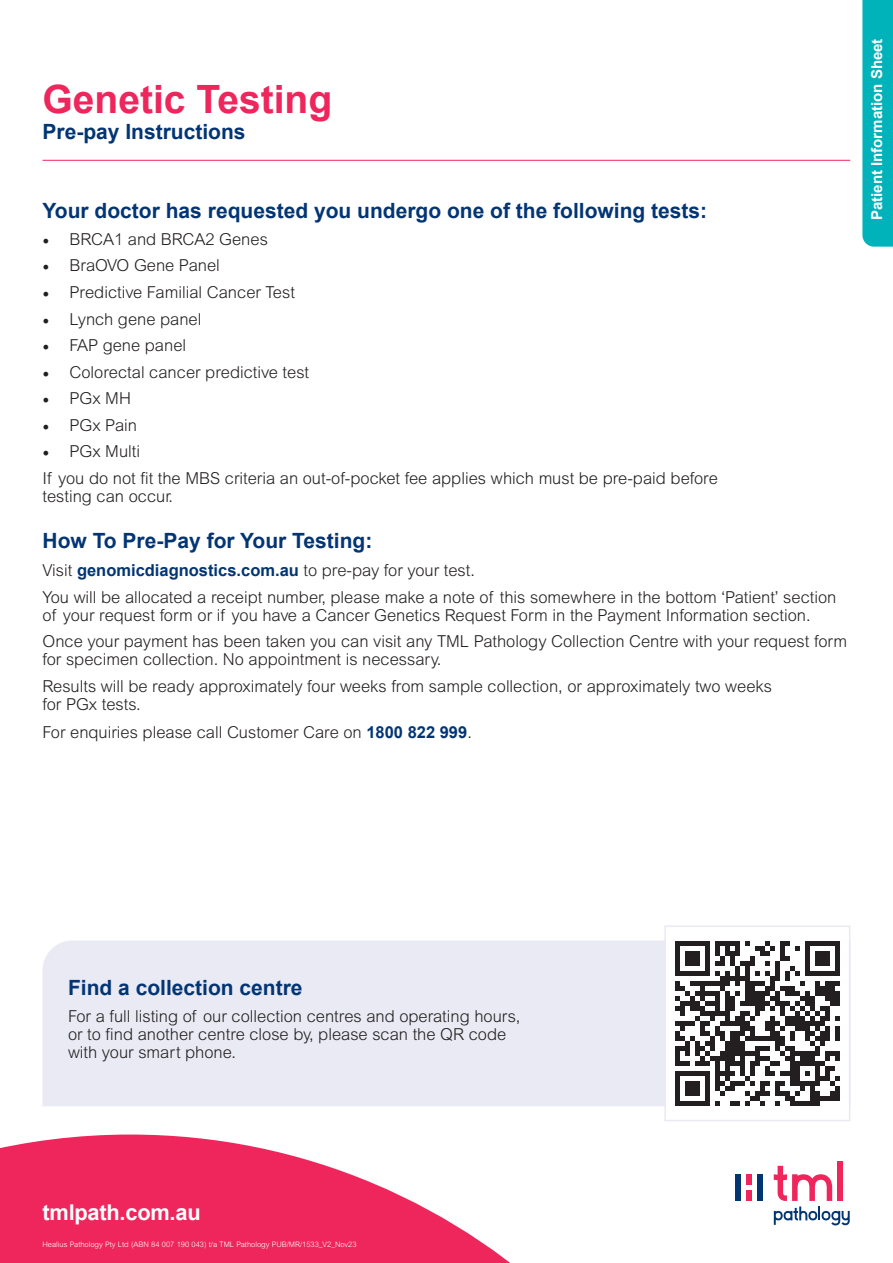
<style>
.page{position:relative;width:893px;height:1263px;background:#fff}
.page>*{position:absolute;margin:0;border:0;box-sizing:border-box;transform-origin:0 0}
.body{font:700 39px "Arial";color:#ee265c}
.t1{font:700 21.75px "Arial";letter-spacing:-.01em;color:#fff}
.body-2{font:700 21px "Arial";color:#033574}
.t2{font:300 16.5px/18px "Arial MT Std";color:#231f20}
.body-3{font:700 15px "Arial";color:#fff}
.t3{font:300 7.5px "Arial MT Std";color:#fff}
.s1{font-family:"Minion Pro";font-weight:400;font-size:18px}
.s2{font-family:"Arial";font-weight:700;color:#033574}
</style>
<div class="page">
<div style="left:862px;top:0;width:31px;height:247px;background:#00b3ba"></div>
<hr style="left:43px;top:160px;width:807px;height:1px;background:#ee265c">
<svg style="left:0;top:1134px;width:510px;height:129px;fill:#ee265c"></svg>
<div style="left:746px;top:1174px;width:6px;height:11px;background:#ee265c"></div>
<div style="left:746px;top:1190px;width:6px;height:11px;background:#ee265c"></div>
<div style="left:837px;top:1162px;width:6px;height:39px;background:#ee265c"></div>
<div style="left:735px;top:1174px;width:6px;height:27px;background:#033574"></div>
<div style="left:757px;top:1174px;width:6px;height:27px;background:#033574"></div>
<svg style="left:774px;top:1166px;width:76px;height:59px"></svg>
<div style="left:43px;top:940px;width:621px;height:166px;background:#e9eaf3"></div>
<svg style="left:675px;top:941px;width:165px;height:165px"></svg>
<div style="left:664px;top:925px;width:186px;height:196px;border:2px solid #e9eaf3"></div>
<p class="body" style="left:43px;top:74px;width:291px">Genetic Testing</p>
<p class="body-2" style="left:43px;top:117px;width:205px">Pre-pay Instructions</p>
<p class="body-2" style="left:43px;top:197px;width:666px">Your doctor has requested you undergo one of the following tests:</p>
<p class="t2" style="left:43px;top:230px;width:227px"><span class="s1">•</span> BRCA1 and BRCA2 Genes</p>
<p class="t2" style="left:43px;top:257px;width:179px"><span class="s1">•</span> BraOVO Gene Panel</p>
<p class="t2" style="left:43px;top:283px;width:254px"><span class="s1">•</span> Predictive Familial Cancer Test</p>
<p class="t2" style="left:43px;top:310px;width:160px"><span class="s1">•</span> Lynch gene panel</p>
<p class="t2" style="left:43px;top:336px;width:145px"><span class="s1">•</span> FAP gene panel</p>
<p class="t2" style="left:43px;top:363px;width:268px"><span class="s1">•</span> Colorectal cancer predictive test</p>
<p class="t2" style="left:43px;top:389px;width:90px"><span class="s1">•</span> PGx MH</p>
<p class="t2" style="left:43px;top:416px;width:96px"><span class="s1">•</span> PGx Pain</p>
<p class="t2" style="left:43px;top:442px;width:99px"><span class="s1">•</span> PGx Multi</p>
<p class="t2" style="left:43px;top:469px;width:677px">If you do not fit the MBS criteria an out-of-pocket fee applies which must be pre-paid before testing can occur.</p>
<p class="body-2" style="left:43px;top:527px;width:331px">How To Pre-Pay for Your Testing:</p>
<p class="t2" style="left:43px;top:561px;width:434px">Visit <span class="s2">genomicdiagnostics.com.au</span> to pre-pay for your test.</p>
<p class="t2" style="left:43px;top:588px;width:795px">You will be allocated a receipt number, please make a note of this somewhere in the bottom ‘Patient’ section of your request form or if you have a Cancer Genetics Request Form in the Payment Information section.</p>
<p class="t2" style="left:43px;top:632px;width:806px">Once your payment has been taken you can visit any TML Pathology Collection Centre with your request form for specimen collection. No appointment is necessary.</p>
<p class="t2" style="left:43px;top:677px;width:731px">Results will be ready approximately four weeks from sample collection, or approximately two weeks for PGx tests.</p>
<p class="t2" style="left:43px;top:723px;width:431px">For enquiries please call Customer Care on <span class="s2">1800 822 999</span>.</p>
<p class="body-3" style="left:867px;top:220px;width:183px;rotate:-90deg">Patient Information Sheet</p>
<p class="body-2" style="left:68px;top:974px;width:236px">Find a collection centre</p>
<p class="t2" style="left:68px;top:1007px;width:454px">For a full listing of our collection centres and operating hours, or to find another centre close by, please scan the QR code with your smart phone.</p>
<p class="t1" style="left:43px;top:1198px;width:160px">tmlpath.com.au</p>
<p class="t3" style="left:43px;top:1240px;width:316px">Healius Pathology Pty Ltd (ABN 84 007 190 043) t/a TML Pathology PUB/MR/1533_V2_Nov23</p>
</div>
